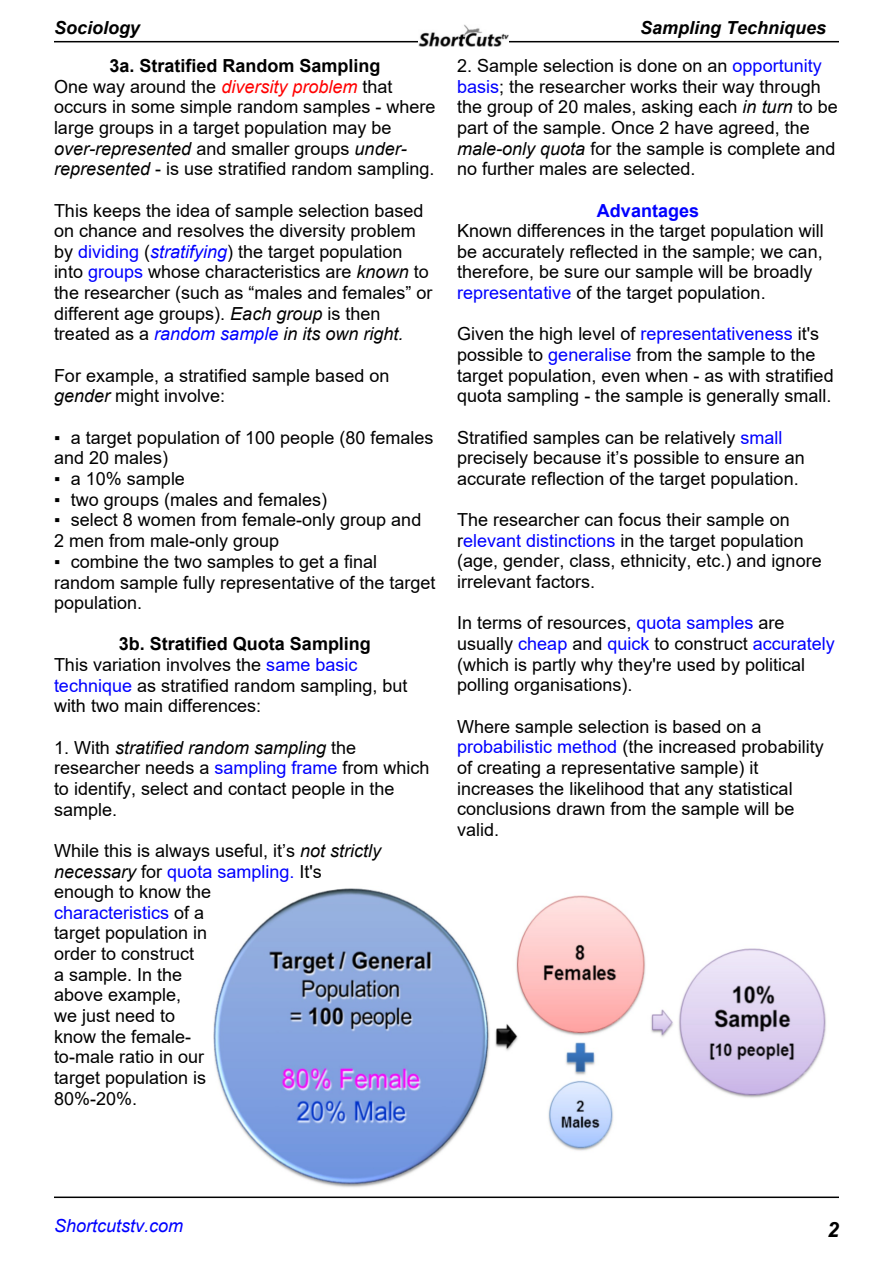
<style>
.page{position:relative;width:893px;height:1263px;background:#fff}
.page>*{position:absolute;margin:0;border:0;box-sizing:border-box;transform-origin:0 0}
.t1{font:italic 700 21px "Arial";color:#000}
.t2{font:18px/20.7px "Arial";color:#000}
.t3{font:italic 700 18px "Arial";color:#000}
.t4{font:italic 18px "Arial";color:#00f}
.t5{font:700 18px "Arial";color:#00f}
.s1{font-weight:700}
.s2{font-style:italic;color:#f00}
.s3{font-style:italic}
.s4{color:#00f}
.s5{font-style:italic;color:#00f}
.s6{font-family:"Times New Roman"}
</style>
<div class="page">
<hr style="left:54px;top:41px;width:785px;height:1px;background:#000">
<img style="left:418px;top:24px;width:91px;height:23px">
<hr style="left:54px;top:1196px;width:785px;height:2px;background:#000">
<img style="left:213px;top:888px;width:613px;height:300px">
<p class="t3" style="left:54px;top:21px;width:87px">Sociology</p>
<p class="t3" style="left:640px;top:21px;width:188px">Sampling Techniques</p>
<p class="t2" style="left:54px;top:57px;width:383px;text-indent:55px"><span class="s1">3a. Stratified Random Sampling<br></span>One way around the <span class="s2">diversity problem</span> that occurs in some simple random samples - where large groups in a target population may be <span class="s3">over-represented</span> and smaller groups <span class="s3">under&shy;represented</span> - is use stratified random sampling.</p>
<p class="t2" style="left:54px;top:201px;width:380px">This keeps the idea of sample selection based on chance and resolves the diversity problem by <span class="s4">dividing</span> (<span class="s5">stratifying</span>) the target population into <span class="s4">groups</span> whose characteristics are <span class="s3">known</span> to the researcher (such as “males and females” or different age groups). <span class="s3">Each group</span> is then treated as a <span class="s5">random sample</span> <span class="s3">in its own right.</span></p>
<p class="t2" style="left:54px;top:367px;width:337px">For example, a stratified sample based on <span class="s3">gender</span> might involve:</p>
<p class="t2" style="left:54px;top:429px;width:381px"><span class="s6">▪</span> a target population of 100 people (80 females and 20 males)</p>
<p class="t2" style="left:54px;top:470px;width:132px"><span class="s6">▪</span> a 10% sample</p>
<p class="t2" style="left:54px;top:491px;width:275px"><span class="s6">▪</span> two groups (males and females)</p>
<p class="t2" style="left:54px;top:511px;width:369px"><span class="s6">▪</span> select 8 women from female-only group and<br>2 men from male-only group</p>
<p class="t2" style="left:54px;top:553px;width:383px"><span class="s6">▪</span> combine the two samples to get a final random sample fully representative of the target population.</p>
<p class="t2" style="left:54px;top:635px;width:355px;text-indent:65px"><span class="s1">3b. Stratified Quota Sampling </span>This variation involves the <span class="s4">same basic technique</span> as stratified random sampling, but with two main differences:</p>
<p class="t2" style="left:54px;top:739px;width:377px">1. With <span class="s3">stratified random sampling</span> the researcher needs a <span class="s4">sampling frame</span> from which to identify, select and contact people in the sample.</p>
<p class="t2" style="left:54px;top:842px;width:329px">While this is always useful, it’s <span class="s3">not strictly necessary</span> for <span class="s4">quota sampling.</span> It's enough to know the<br><span class="s4">characteristics</span> of a<br>target population in<br>order to construct<br>a sample. In the<br>above example,<br>we just need to<br>know the female-<br>to-male ratio in our<br>target population is<br>80%-20%.</p>
<p class="t2" style="left:457px;top:57px;width:382px">2. Sample selection is done on an <span class="s4">opportunity basis</span>; the researcher works their way through the group of 20 males, asking each <span class="s3">in turn</span> to be part of the sample. Once 2 have agreed, the <span class="s3">male-only quota</span> for the sample is complete and no further males are selected.</p>
<p class="t5" style="left:597px;top:203px;width:104px">Advantages</p>
<p class="t2" style="left:457px;top:222px;width:368px">Known differences in the target population will be accurately reflected in the sample; we can, therefore, be sure our sample will be broadly <span class="s4">representative</span> of the target population.</p>
<p class="t2" style="left:457px;top:325px;width:378px">Given the high level of <span class="s4">representativeness</span> it's possible to <span class="s4">generalise</span> from the sample to the target population, even when - as with stratified quota sampling - the sample is generally small.</p>
<p class="t2" style="left:457px;top:429px;width:349px">Stratified samples can be relatively <span class="s4">small </span>precisely because it’s possible to ensure an accurate reflection of the target population.</p>
<p class="t2" style="left:457px;top:511px;width:366px">The researcher can focus their sample on r<span class="s4">elevant distinctions</span> in the target population (age, gender, class, ethnicity, etc.) and ignore irrelevant factors.</p>
<p class="t2" style="left:457px;top:614px;width:379px">In terms of resources, <span class="s4">quota samples</span> are usually <span class="s4">cheap</span> and <span class="s4">quick</span> to construct <span class="s4">accurately </span>(which is partly why they're used by political polling organisations).</p>
<p class="t2" style="left:457px;top:717px;width:368px">Where sample selection is based on a <span class="s4">probabilistic method</span> (the increased probability of creating a representative sample) it increases the likelihood that any statistical conclusions drawn from the sample will be valid.</p>
<p class="t4" style="left:54px;top:1219px;width:131px">Shortcutstv.com</p>
<p class="t1" style="left:827px;top:1221px;width:13px">2</p>
</div>
